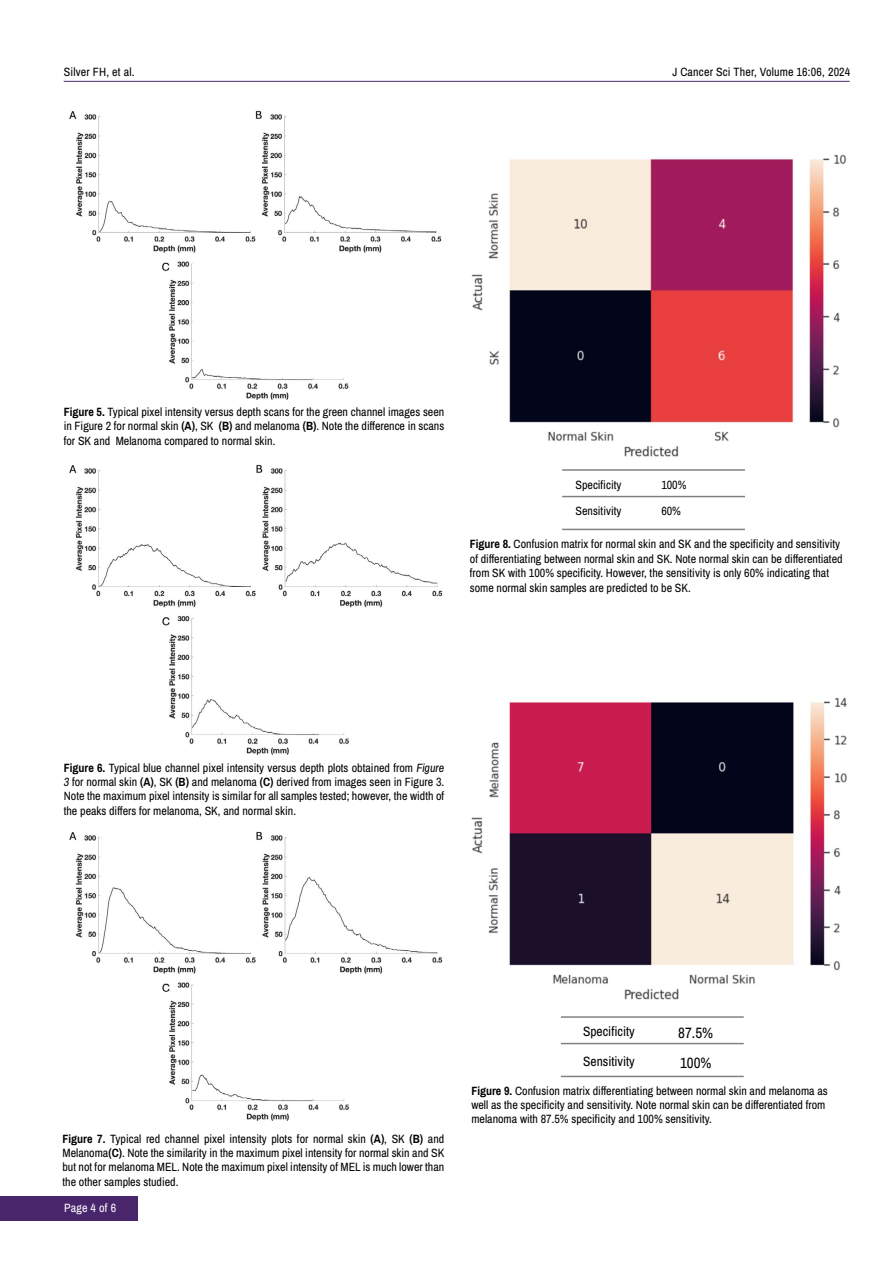
<style>
.page{position:relative;width:893px;height:1263px;background:#fff}
.page>*{position:absolute;margin:0;border:0;box-sizing:border-box;transform-origin:0 0}
.t1{font:15px "Archivo Narrow";color:#000}
.t2{font:13.5px "Archivo Narrow";color:#000}
.t3{font:12px/14.4px "Archivo Narrow";color:#000;text-align:justify}
.t4{font:12px "Archivo Narrow";letter-spacing:.015em;color:#fff}
.s1{font-style:italic}
</style>
<div class="page">
<hr style="left:64px;top:81px;width:786px;height:1px;background:#49266c">
<div style="left:0;top:1196px;width:137px;height:24px;background:#49266c"></div>
<img style="left:69px;top:110px;width:373px;height:290px">
<img style="left:69px;top:464px;width:374px;height:290px">
<img style="left:69px;top:831px;width:374px;height:290px">
<img style="left:471px;top:154px;width:376px;height:303px">
<hr style="left:562px;top:469px;width:183px;height:2px;background:#000">
<hr style="left:562px;top:496px;width:183px;height:1px;background:#000">
<hr style="left:562px;top:529px;width:183px;height:1px;background:#000">
<img style="left:471px;top:697px;width:376px;height:303px">
<hr style="left:561px;top:1016px;width:183px;height:2px;background:#000">
<hr style="left:561px;top:1043px;width:183px;height:1px;background:#000">
<hr style="left:561px;top:1076px;width:183px;height:1px;background:#000">
<p class="t3" style="left:64px;top:65px;width:72px">Silver FH, et al.</p>
<p class="t3" style="left:672px;top:65px;width:180px">J Cancer Sci Ther, Volume 16:06, 2024</p>
<p class="t3" style="left:64px;top:404px;width:382px">Figure 5. Typical pixel intensity versus depth scans for the green channel images seen in Figure 2 for normal skin (A), SK (B) and melanoma (B). Note the difference in scans for SK and Melanoma compared to normal skin.</p>
<p class="t3" style="left:575px;top:477px;width:47px">Specificity</p>
<p class="t3" style="left:661px;top:477px;width:27px">100%</p>
<p class="t3" style="left:575px;top:504px;width:47px">Sensitivity</p>
<p class="t3" style="left:661px;top:504px;width:21px">60%</p>
<p class="t3" style="left:470px;top:537px;width:374px;text-align:left">Figure 8. Confusion matrix for normal skin and SK and the specificity and sensitivity of differentiating between normal skin and SK. Note normal skin can be differentiated from SK with 100% specificity. However, the sensitivity is only 60% indicating that some normal skin samples are predicted to be SK.</p>
<p class="t3" style="left:64px;top:760px;width:382px">Figure 6. Typical blue channel pixel intensity versus depth plots obtained from <span class="s1">Figure 3</span> for normal skin (A), SK (B) and melanoma (C) derived from images seen in Figure 3.<br>Note the maximum pixel intensity is similar for all samples tested; however, the width of the peaks differs for melanoma, SK, and normal skin.</p>
<p class="t3" style="left:62px;top:1131px;width:383px">Figure 7. Typical red channel pixel intensity plots for normal skin (A), SK (B) and Melanoma(C). Note the similarity in the maximum pixel intensity for normal skin and SK but not for melanoma MEL. Note the maximum pixel intensity of MEL is much lower than the other samples studied.</p>
<p class="t4" style="left:64px;top:1199px;width:54px">Page 4 of 6</p>
<p class="t2" style="left:583px;top:1022px;width:53px">Specificity</p>
<p class="t1" style="left:678px;top:1022px;width:36px">87.5%</p>
<p class="t2" style="left:583px;top:1052px;width:53px">Sensitivity</p>
<p class="t1" style="left:680px;top:1052px;width:33px">100%</p>
<p class="t3" style="left:471px;top:1083px;width:358px;text-align:left">Figure 9. Confusion matrix differentiating between normal skin and melanoma as well as the specificity and sensitivity. Note normal skin can be differentiated from melanoma with 87.5% specificity and 100% sensitivity.</p>
</div>
